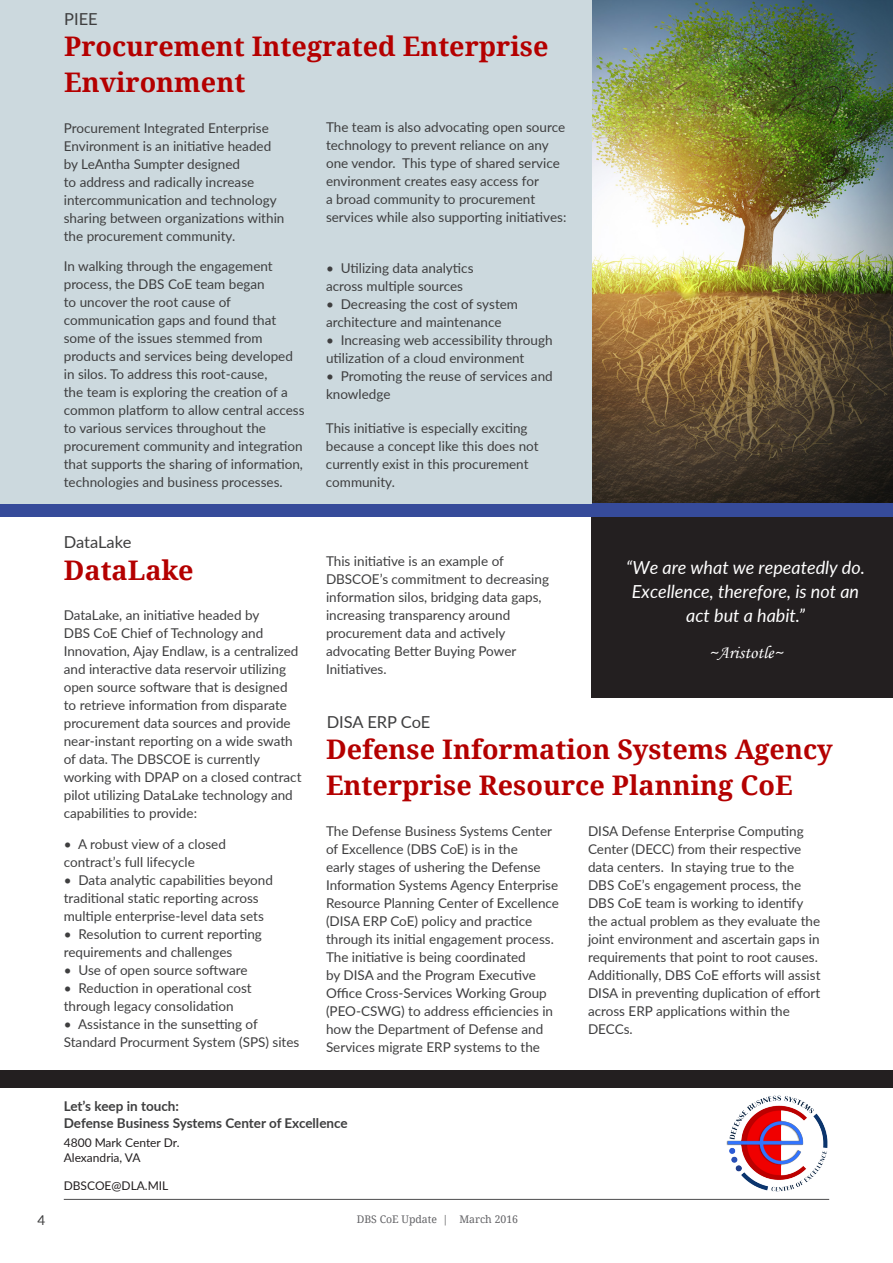
<style>
.page{position:relative;width:893px;height:1263px;background:#fff}
.page>*{position:absolute;margin:0;border:0;box-sizing:border-box;transform-origin:0 0}
.H2_Header{font:700 27px/36px "Droid Serif";color:#b40000}
.t1{font:italic 18px/24px "Lato";color:#fff;text-align:center}
.t2{font:18px "Monotype Corsiva";color:#fff}
.Category_Text{font:16.5px "Lato";color:#3e3e3f}
.Paragraph_Text{font:13.5px/18px "Lato";color:#3e3e3f}
.Paragraph_Text-2{font:700 13.5px "Lato";color:#3e3e3f}
.t3{font:12px "Lato";color:#231f20}
.t4{font:10.5px "Droid Serif";color:#636366}
</style>
<div class="page">
<hr style="left:64px;top:1199px;width:765px;height:1px;background:#4b4c4d">
<div style="left:0;top:1070px;width:893px;height:18px;background:#231f20"></div>
<img style="left:591px;top:0;width:302px;height:503px">
<div style="left:0;top:504px;width:893px;height:13px;background:#364b9a"></div>
<div style="left:0;top:0;width:591px;height:503px;background:#ccd9de"></div>
<div style="left:591px;top:517px;width:302px;height:180px;background:#231f20"></div>
<img style="left:726px;top:1095px;width:102px;height:97px">
<p class="Category_Text" style="left:64px;top:8px;width:35px">PIEE</p>
<p class="H2_Header" style="left:64px;top:28px;width:486px">Procurement Integrated Enterprise<br>Environment</p>
<p class="Paragraph_Text" style="left:64px;top:118px;width:222px">Procurement Integrated Enterprise Environment is an initiative headed by LeAntha Sumpter designed<br>to address and radically increase intercommunication and technology sharing between organizations within the procurement community.</p>
<p class="Paragraph_Text" style="left:64px;top:257px;width:242px">In walking through the engagement process, the DBS CoE team began<br>to uncover the root cause of communication gaps and found that some of the issues stemmed from products and services being developed in silos. To address this root-cause,<br>the team is exploring the creation of a common platform to allow central access to various services throughout the procurement community and integration that supports the sharing of information, technologies and business processes.</p>
<p class="Category_Text" style="left:64px;top:530px;width:69px">DataLake</p>
<p class="H2_Header" style="left:64px;top:552px;width:131px">DataLake</p>
<p class="Paragraph_Text" style="left:64px;top:606px;width:239px">DataLake, an initiative headed by<br>DBS CoE Chief of Technology and Innovation, Ajay Endlaw, is a centralized and interactive data reservoir utilizing open source software that is designed to retrieve information from disparate procurement data sources and provide near-instant reporting on a wide swath of data. The DBSCOE is currently working with DPAP on a closed contract pilot utilizing DataLake technology and capabilities to provide:</p>
<p class="Paragraph_Text" style="left:64px;top:834px;width:164px">• A robust view of a closed contract’s full lifecycle</p>
<p class="Paragraph_Text" style="left:64px;top:870px;width:211px">• Data analytic capabilities beyond traditional static reporting across multiple enterprise-level data sets</p>
<p class="Paragraph_Text" style="left:64px;top:924px;width:200px">• Resolution to current reporting requirements and challenges</p>
<p class="Paragraph_Text" style="left:64px;top:960px;width:185px">• Use of open source software</p>
<p class="Paragraph_Text" style="left:64px;top:978px;width:189px">• Reduction in operational cost through legacy consolidation</p>
<p class="Paragraph_Text" style="left:64px;top:1014px;width:237px">• Assistance in the sunsetting of<br>Standard Procurment System (SPS) sites</p>
<p class="Paragraph_Text" style="left:326px;top:117px;width:242px">The team is also advocating open source technology to prevent reliance on any one vendor. This type of shared service environment creates easy access for<br>a broad community to procurement services while also supporting initiatives:</p>
<p class="Paragraph_Text" style="left:326px;top:259px;width:149px">• Utilizing data analytics across multiple sources</p>
<p class="Paragraph_Text" style="left:326px;top:295px;width:194px">• Decreasing the cost of system architecture and maintenance</p>
<p class="Paragraph_Text" style="left:326px;top:331px;width:228px">• Increasing web accessibility through utilization of a cloud environment</p>
<p class="Paragraph_Text" style="left:326px;top:367px;width:228px">• Promoting the reuse of services and knowledge</p>
<p class="Paragraph_Text" style="left:326px;top:419px;width:214px">This initiative is especially exciting because a concept like this does not currently exist in this procurement community.</p>
<p class="Paragraph_Text" style="left:326px;top:551px;width:225px">This initiative is an example of<br>DBSCOE’s commitment to decreasing information silos, bridging data gaps, increasing transparency around procurement data and actively advocating Better Buying Power<br>Initiatives.</p>
<h2 class="t1" style="left:626px;top:554px;width:240px">“We are what we repeatedly do.<br>Excellence, therefore, is not an act but a habit.”</h2>
<h2 class="t2" style="left:708px;top:641px;width:76px">~Aristotle~</h2>
<p class="Category_Text" style="left:327px;top:711px;width:105px">DISA ERP CoE</p>
<p class="H2_Header" style="left:326px;top:731px;width:508px">Defense Information Systems Agency<br>Enterprise Resource Planning CoE</p>
<p class="Paragraph_Text" style="left:588px;top:821px;width:234px">DISA Defense Enterprise Computing Center (DECC) from their respective data centers. In staying true to the DBS CoE’s engagement process, the DBS CoE team is working to identify the actual problem as they evaluate the joint environment and ascertain gaps in requirements that point to root causes.<br>Additionally, DBS CoE efforts will assist DISA in preventing duplication of effort across ERP applications within the DECCs.</p>
<p class="Paragraph_Text" style="left:326px;top:821px;width:235px">The Defense Business Systems Center of Excellence (DBS CoE) is in the<br>early stages of ushering the Defense Information Systems Agency Enterprise Resource Planning Center of Excellence (DISA ERP CoE) policy and practice through its initial engagement process.<br>The initiative is being coordinated<br>by DISA and the Program Executive Office Cross-Services Working Group (PEO-CSWG) to address efficiencies in how the Department of Defense and Services migrate ERP systems to the</p>
<p class="Paragraph_Text-2" style="left:64px;top:1096px;width:117px">Let’s keep in touch:</p>
<p class="Paragraph_Text-2" style="left:64px;top:1113px;width:285px">Defense Business Systems Center of Excellence</p>
<p class="t3" style="left:64px;top:1134px;width:117px">4800 Mark Center Dr.</p>
<p class="t3" style="left:64px;top:1148px;width:78px">Alexandria, VA</p>
<p class="t3" style="left:64px;top:1177px;width:106px">DBSCOE@DLA.MIL</p>
<p class="Paragraph_Text" style="left:38px;top:1210px;width:9px">4</p>
<p class="t4" style="left:357px;top:1212px;width:163px">DBS CoE Update | March 2016</p>
</div>
